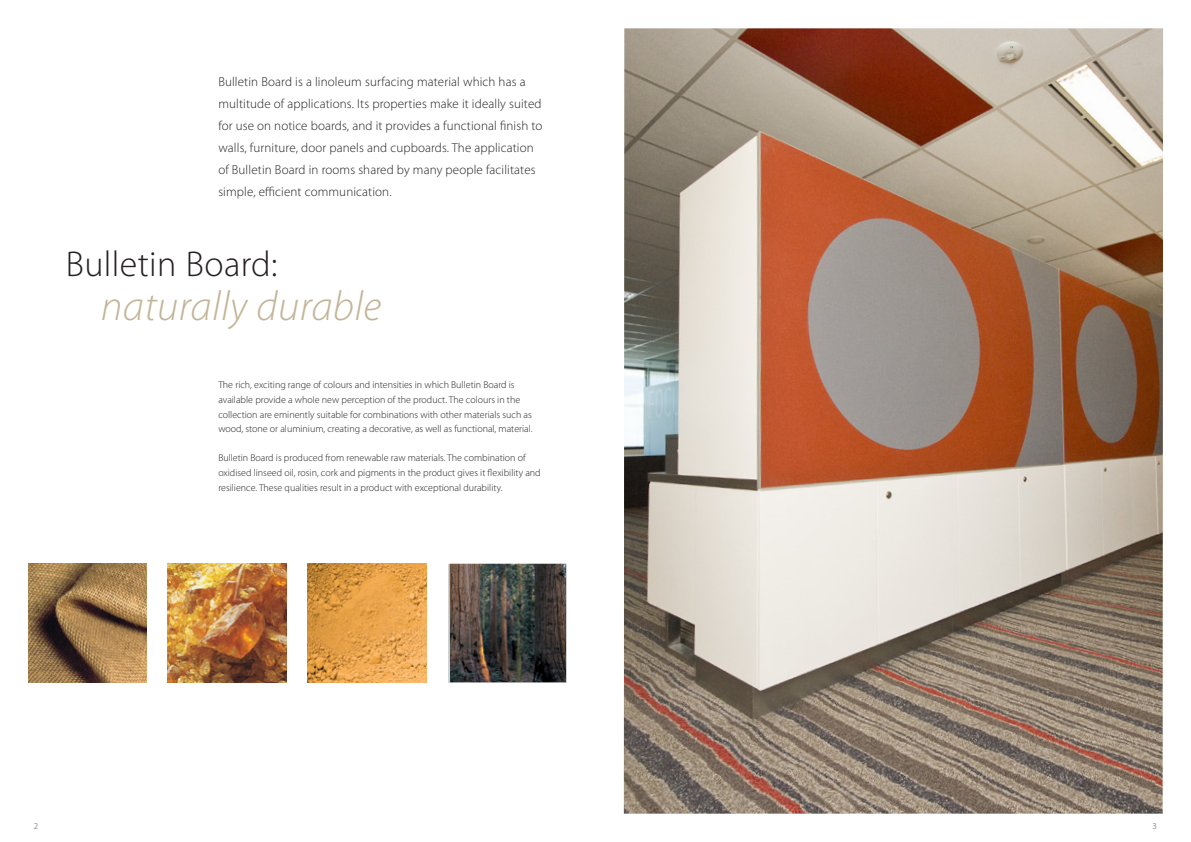
<style>
.page{position:relative;width:1191px;height:842px;background:#fff}
.page>*{position:absolute;margin:0;border:0;box-sizing:border-box;transform-origin:0 0}
.t1{font:italic 300 42px "Myriad Pro";letter-spacing:.01em;color:#c2b497}
.t2{font:300 36px "Myriad Pro";letter-spacing:.01em;color:#231f20}
.t3{font:300 13px/22px "Myriad Pro";letter-spacing:.01em;color:#231f20}
.t4{font:300 10px/14.6px "Myriad Pro";color:#231f20}
.t5{font:300 9px "Myriad Pro";color:#939598}
</style>
<div class="page">
<img style="left:624px;top:28px;width:539px;height:786px">
<img style="left:168px;top:564px;width:118px;height:118px">
<img style="left:28px;top:564px;width:119px;height:118px">
<img style="left:307px;top:564px;width:119px;height:118px">
<img style="left:449px;top:564px;width:117px;height:118px">
<p class="t3" style="left:218px;top:71px;width:325px">Bulletin Board is a linoleum surfacing material which has a multitude of applications. Its properties make it ideally suited for use on notice boards, and it provides a functional finish to walls, furniture, door panels and cupboards. The application of Bulletin Board in rooms shared by many people facilitates simple, efficient communication.</p>
<p class="t2" style="left:66px;top:242px;width:213px">Bulletin Board:</p>
<p class="t1" style="left:101px;top:281px;width:282px">naturally durable</p>
<p class="t4" style="left:218px;top:378px;width:316px">The rich, exciting range of colours and intensities in which Bulletin Board is available provide a whole new perception of the product. The colours in the collection are eminently suitable for combinations with other materials such as wood, stone or aluminium, creating a decorative, as well as functional, material.</p>
<p class="t4" style="left:218px;top:451px;width:324px">Bulletin Board is produced from renewable raw materials. The combination of oxidised linseed oil, rosin, cork and pigments in the product gives it flexibility and resilience. These qualities result in a product with exceptional durability.</p>
<p class="t5" style="left:34px;top:821px;width:6px">2</p>
<p class="t5" style="left:1152px;top:821px;width:6px">3</p>
</div>
